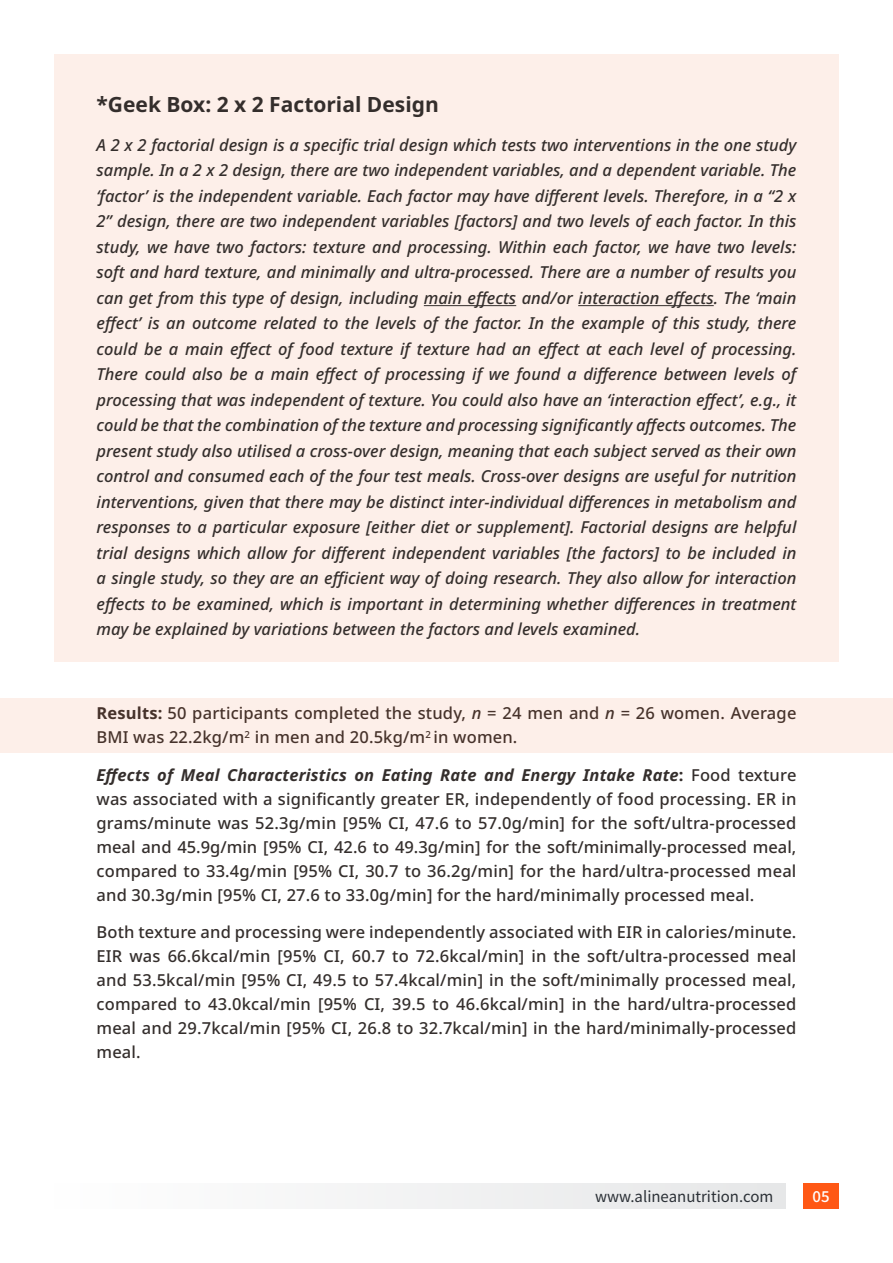
<style>
.page{position:relative;width:893px;height:1263px;background:#fff}
.page>*{position:absolute;margin:0;border:0;box-sizing:border-box;transform-origin:0 0}
.t1{font:700 21px "Noto Sans";color:#342e2c}
.t2{font:italic 500 16.5px/25.5px "Noto Sans";color:#342e2c;text-align:justify}
.t3{font:500 16.5px/24px "Noto Sans";letter-spacing:.01em;color:#342e2c;text-align:justify}
.t4{font:15px "Noto Sans SC";color:#2b3036}
.t5{font:500 15px "Noto Sans SC";color:#fff}
.s1{font-weight:700}
.s2{font-style:italic}
.s3{font-weight:700;font-style:italic}
</style>
<div class="page">
<div style="left:54px;top:1183px;width:731px;height:26px;background:#f2f2f3"></div>
<div style="left:803px;top:1183px;width:36px;height:26px;background:#ff5815"></div>
<div style="left:54px;top:54px;width:785px;height:607px;background:#fdefe9"></div>
<hr style="left:424px;top:305px;width:92px;height:1px;background:#342e2c">
<hr style="left:578px;top:305px;width:136px;height:1px;background:#342e2c">
<div style="left:0;top:698px;width:893px;height:55px;background:#fdefe9"></div>
<p class="t1" style="left:97px;top:92px;width:344px">*Geek Box: 2 x 2 Factorial Design</p>
<p class="t2" style="left:97px;top:133px;width:701px">A 2 x 2 factorial design is a specific trial design which tests two interventions in the one study sample. In a 2 x 2 design, there are two independent variables, and a dependent variable. The ‘factor’ is the independent variable. Each factor may have different levels. Therefore, in a “2 x 2” design, there are two independent variables [factors] and two levels of each factor. In this study, we have two factors: texture and processing. Within each factor, we have two levels: soft and hard texture, and minimally and ultra-processed. There are a number of results you can get from this type of design, including main effects and/or interaction effects. The ‘main effect’ is an outcome related to the levels of the factor. In the example of this study, there could be a main effect of food texture if texture had an effect at each level of processing.<br>There could also be a main effect of processing if we found a difference between levels of processing that was independent of texture. You could also have an ‘interaction effect’, e.g., it could be that the combination of the texture and processing significantly affects outcomes. The present study also utilised a cross-over design, meaning that each subject served as their own control and consumed each of the four test meals. Cross-over designs are useful for nutrition interventions, given that there may be distinct inter-individual differences in metabolism and responses to a particular exposure [either diet or supplement]. Factorial designs are helpful trial designs which allow for different independent variables [the factors] to be included in a single study, so they are an efficient way of doing research. They also allow for interaction effects to be examined, which is important in determining whether differences in treatment may be explained by variations between the factors and levels examined.</p>
<p class="t3" style="left:97px;top:701px;width:701px"><span class="s1">Results:</span> 50 participants completed the study, <span class="s2">n</span> = 24 men and <span class="s2">n</span> = 26 women. Average<br>BMI was 22.2kg/m<sup>2</sup> in men and 20.5kg/m<sup>2</sup> in women.</p>
<p class="t3" style="left:97px;top:763px;width:701px"><span class="s3">Effects of Meal Characteristics on Eating Rate and Energy Intake Rate</span><span class="s1">:</span> Food texture was associated with a significantly greater ER, independently of food processing. ER in grams/minute was 52.3g/min [95% CI, 47.6 to 57.0g/min] for the soft/ultra-processed meal and 45.9g/min [95% CI, 42.6 to 49.3g/min] for the soft/minimally-processed meal, compared to 33.4g/min [95% CI, 30.7 to 36.2g/min] for the hard/ultra-processed meal and 30.3g/min [95% CI, 27.6 to 33.0g/min] for the hard/minimally processed meal.</p>
<p class="t3" style="left:97px;top:920px;width:701px">Both texture and processing were independently associated with EIR in calories/minute.<br>EIR was 66.6kcal/min [95% CI, 60.7 to 72.6kcal/min] in the soft/ultra-processed meal and 53.5kcal/min [95% CI, 49.5 to 57.4kcal/min] in the soft/minimally processed meal, compared to 43.0kcal/min [95% CI, 39.5 to 46.6kcal/min] in the hard/ultra-processed meal and 29.7kcal/min [95% CI, 26.8 to 32.7kcal/min] in the hard/minimally-processed meal.</p>
<p class="t4" style="left:595px;top:1188px;width:180px">www.alineanutrition.com</p>
<p class="t5" style="left:813px;top:1188px;width:19px">05</p>
</div>
